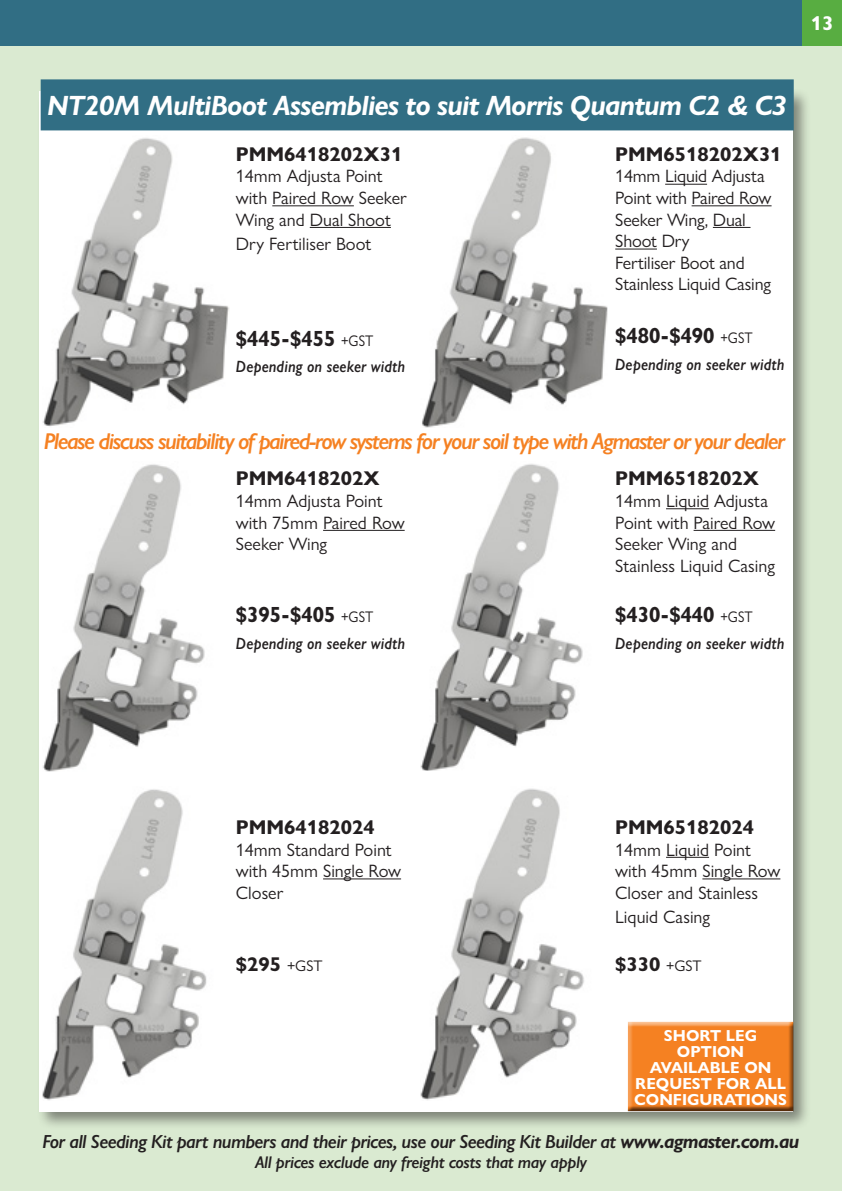
<style>
.page{position:relative;width:842px;height:1191px;background:#fff}
.page>*{position:absolute;margin:0;border:0;box-sizing:border-box;transform-origin:0 0}
.t1{font:italic 700 28px "Gill Sans Nova";letter-spacing:-.03em;color:#fff}
.Main_Heading_1{font:italic 600 23px "Gill Sans Nova";letter-spacing:-.065em;color:#f58122}
.t2{font:700 22px "Gill Sans Nova";color:#231f20;scale:.91 1}
.Part_Number{font:700 20px "Gill Sans Nova";color:#231f20}
.t3{font:700 20px "Gill Sans Nova";color:#fff}
.t4{font:italic 600 19px "Gill Sans Nova";letter-spacing:-.03em;color:#231f20}
.Product_Description{font:18px/21.6px "Gill Sans Nova";color:#231f20}
.t5{font:italic 600 17px "Gill Sans Nova";letter-spacing:-.02em;color:#231f20}
.Product_Description-2{font:italic 600 16.4px "Gill Sans Nova";letter-spacing:.01em;color:#231f20;scale:.91 1}
.t6{font:700 16px/16px "Gill Sans Nova";color:#fff;text-align:center}
.s1{font-weight:400;font-size:15.4px}
.s2{font-weight:700}
</style>
<div class="page">
<div style="left:0;top:44px;width:842px;height:1147px;background:#daead1"></div>
<div style="left:0;top:0;width:842px;height:45px;background:#316e84"></div>
<div style="left:802px;top:0;width:40px;height:45px;background:#58ad41"></div>
<div style="left:37px;top:88px;width:775px;height:1042px;background:#231f20;opacity:.5"></div>
<div style="left:40px;top:91px;width:753px;height:1020px;background:#fff"></div>
<div style="left:42px;top:80px;width:751px;height:49px;background:#316e84"></div>
<div style="left:41px;top:79px;width:753px;height:51px;border:2px solid #316e84"></div>
<hr style="left:272px;top:205px;width:82px;height:1px;background:#231f20">
<hr style="left:310px;top:227px;width:81px;height:1px;background:#231f20">
<hr style="left:665px;top:184px;width:42px;height:1px;background:#231f20">
<hr style="left:692px;top:205px;width:79px;height:1px;background:#231f20">
<hr style="left:713px;top:227px;width:37px;height:1px;background:#231f20">
<hr style="left:615px;top:249px;width:42px;height:1px;background:#231f20">
<hr style="left:323px;top:530px;width:82px;height:1px;background:#231f20">
<hr style="left:666px;top:508px;width:43px;height:1px;background:#231f20">
<hr style="left:694px;top:530px;width:81px;height:1px;background:#231f20">
<hr style="left:323px;top:878px;width:78px;height:1px;background:#231f20">
<hr style="left:666px;top:857px;width:43px;height:1px;background:#231f20">
<hr style="left:702px;top:878px;width:78px;height:1px;background:#231f20">
<img style="left:43px;top:789px;width:164px;height:311px">
<img style="left:421px;top:788px;width:163px;height:312px">
<img style="left:421px;top:464px;width:162px;height:306px">
<img style="left:422px;top:137px;width:186px;height:290px">
<img style="left:43px;top:464px;width:162px;height:307px">
<img style="left:43px;top:138px;width:186px;height:288px">
<div style="left:624px;top:1018px;width:175px;height:94px;background:#231f20;opacity:.75"></div>
<p class="t3" style="left:811px;top:11px;width:24px">13</p>
<p class="t1" style="left:47px;top:88px;width:742px">NT20M MultiBoot Assemblies to suit Morris Quantum C2 &amp; C3</p>
<p class="Part_Number" style="left:236px;top:142px;width:168px">PMM6418202X31</p>
<p class="Product_Description" style="left:236px;top:165px;width:172px">14mm Adjusta Point with Paired Row Seeker<br>Wing and Dual Shoot</p>
<p class="Product_Description" style="left:236px;top:232px;width:137px">Dry Fertiliser Boot</p>
<p class="Part_Number" style="left:615px;top:142px;width:168px">PMM6518202X31</p>
<p class="Product_Description" style="left:615px;top:165px;width:158px">14mm Liquid Adjusta<br>Point with Paired Row<br>Seeker Wing, Dual<br>Shoot Dry</p>
<p class="Product_Description" style="left:615px;top:252px;width:157px">Fertiliser Boot and<br>Stainless Liquid Casing</p>
<p class="t2" style="left:615px;top:322px;width:153px">$480-$490 <span class="s1">+GST</span></p>
<p class="Product_Description-2" style="left:615px;top:354px;width:187px">Depending on seeker width</p>
<p class="t2" style="left:236px;top:325px;width:153px">$445-$455 <span class="s1">+GST</span></p>
<p class="Product_Description-2" style="left:236px;top:356px;width:187px">Depending on seeker width</p>
<p class="Main_Heading_1" style="left:44px;top:427px;width:743px">Please discuss suitability of paired-row systems for your soil type with Agmaster or your dealer</p>
<p class="Part_Number" style="left:236px;top:466px;width:145px">PMM6418202X</p>
<p class="Product_Description" style="left:236px;top:490px;width:170px">14mm Adjusta Point with 75mm Paired Row<br>Seeker Wing</p>
<p class="t2" style="left:236px;top:601px;width:153px">$395-$405 <span class="s1">+GST</span></p>
<p class="Product_Description-2" style="left:236px;top:633px;width:187px">Depending on seeker width</p>
<p class="Part_Number" style="left:615px;top:466px;width:145px">PMM6518202X</p>
<p class="Product_Description" style="left:615px;top:490px;width:161px">14mm Liquid Adjusta<br>Point with Paired Row<br>Seeker Wing and</p>
<p class="Product_Description" style="left:615px;top:554px;width:161px">Stainless Liquid Casing</p>
<p class="t2" style="left:615px;top:601px;width:153px">$430-$440 <span class="s1">+GST</span></p>
<p class="Product_Description-2" style="left:615px;top:633px;width:187px">Depending on seeker width</p>
<p class="Part_Number" style="left:236px;top:814px;width:140px">PMM64182024</p>
<p class="Product_Description" style="left:236px;top:838px;width:167px">14mm Standard Point with 45mm Single Row<br>Closer</p>
<p class="Part_Number" style="left:236px;top:951px;width:88px">$295 <span class="s1">+GST</span></p>
<p class="Part_Number" style="left:615px;top:814px;width:140px">PMM65182024</p>
<p class="Product_Description" style="left:615px;top:838px;width:167px">14mm Liquid Point with 45mm Single Row<br>Closer and Stainless</p>
<p class="Product_Description" style="left:615px;top:905px;width:96px">Liquid Casing</p>
<p class="Part_Number" style="left:615px;top:951px;width:88px">$330 <span class="s1">+GST</span></p>
<p class="t6" style="left:634px;top:1027px;width:154px">SHORT LEG<br>OPTION<br>AVAILABLE ON<br>REQUEST FOR ALL<br>CONFIGURATIONS</p>
<p class="t4" style="left:43px;top:1129px;width:758px">For all Seeding Kit part numbers and their prices, use our Seeding Kit Builder at <span class="s2">www.agmaster.com.au</span></p>
<p class="t5" style="left:255px;top:1152px;width:333px">All prices exclude any freight costs that may apply</p>
</div>
